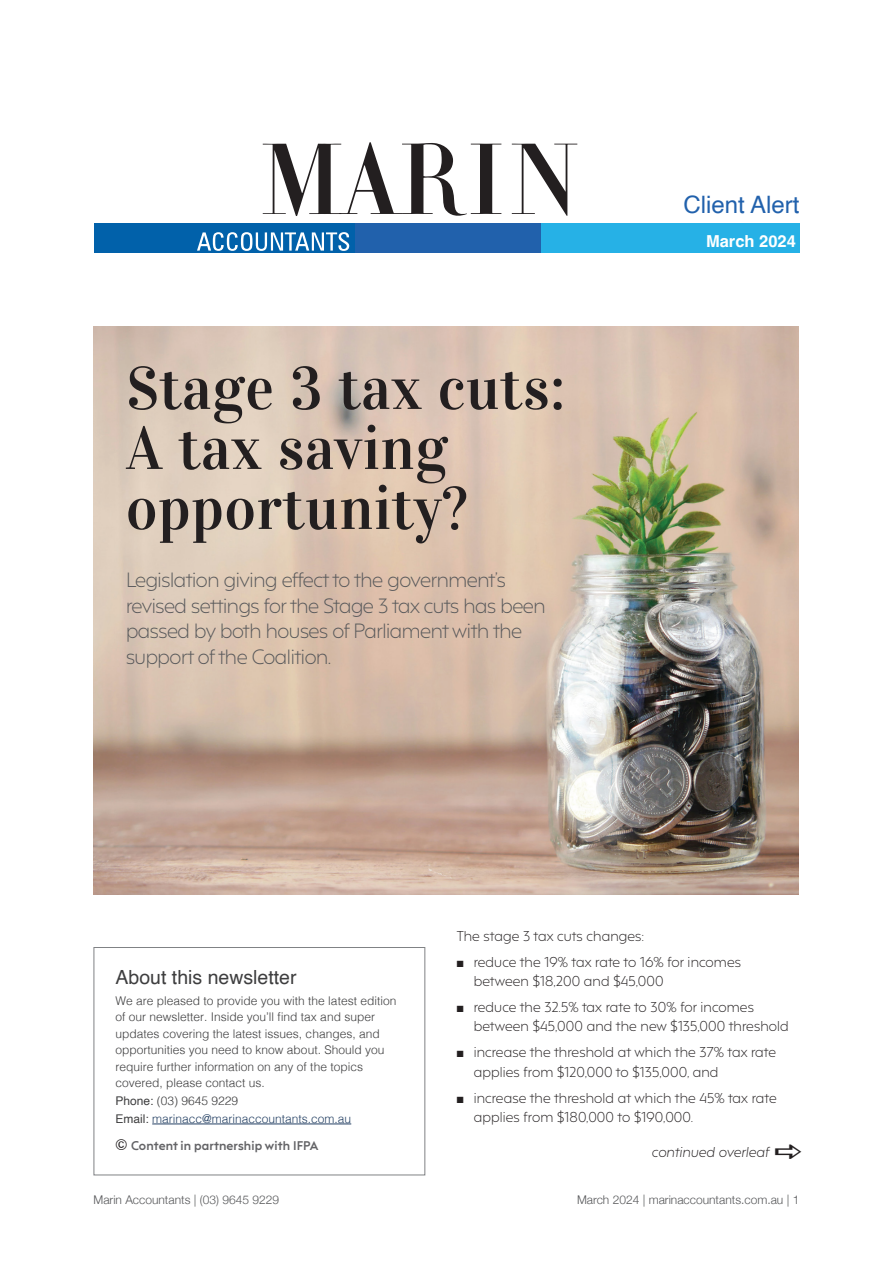
<style>
.page{position:relative;width:893px;height:1263px;background:#fff}
.page>*{position:absolute;margin:0;border:0;box-sizing:border-box;transform-origin:0 0}
.t1{font:60px/60px "Vidaloka";letter-spacing:.01em;color:#231f20}
.t2{font:24px "Helvetica";color:#2161ac}
.t3{font:300 19.5px/25.5px "F37 Hooj";letter-spacing:-.02em;color:#57585a}
.t4{font:19.5px "Helvetica";color:#3e3e3f}
.t5{font:700 16.5px "Helvetica";color:#fff}
.t6{font:300 13.5px/19.5px "F37 Hooj";letter-spacing:.01em;color:#231f20}
.t7{font:italic 300 13.5px "F37 Hooj";letter-spacing:.01em;color:#231f20}
.t8{font:300 12px/16.5px "Helvetica";color:#3e3e3f}
.t9{font:300 12px "Helvetica Neue";color:#57585a}
.t10{font:300 12px/18px "Helvetica";color:#254164}
.t11{font:700 12px "F37 Hooj";letter-spacing:.01em;color:#636366}
.s1{font-weight:400;color:#3e3e3f}
.s2{color:#3e3e3f}
</style>
<div class="page">
<img style="left:93px;top:327px;width:705px;height:568px">
<div style="left:450px;top:223px;width:349px;height:30px;background:#26b1e6"></div>
<div style="left:94px;top:223px;width:264px;height:30px;background:#0161aa"></div>
<svg style="left:197px;top:232px;width:152px;height:19px"></svg>
<svg style="left:512px;top:144px;width:65px;height:72px"></svg>
<svg style="left:263px;top:142px;width:238px;height:74px"></svg>
<hr style="left:152px;top:1123px;width:199px;height:1px;background:#254164">
<div style="left:94px;top:947px;width:331px;height:228px;border:1px solid #808285"></div>
<div style="left:355px;top:223px;width:186px;height:30px;background:#2161ac"></div>
<h1 class="t1" style="left:126px;top:359px;width:441px">Stage 3 tax cuts:<br>A tax saving opportunity?</h1>
<h3 class="t3" style="left:126px;top:565px;width:421px">Legislation giving effect to the government’s revised settings for the Stage 3 tax cuts has been passed by both houses of Parliament with the support of the Coalition.</h3>
<h2 class="t2" style="left:683px;top:186px;width:118px">Client Alert</h2>
<p class="t5" style="left:706px;top:231px;width:91px">March 2024</p>
<h3 class="t4" style="left:116px;top:962px;width:182px">About this newsletter</h3>
<p class="t8" style="left:116px;top:991px;width:282px">We are pleased to provide you with the latest edition of our newsletter. Inside you’ll find tax and super updates covering the latest issues, changes, and opportunities you need to know about. Should you require further information on any of the topics covered, please contact us.</p>
<p class="t10" style="left:116px;top:1091px;width:237px"><span class="s1">Phone:</span> <span class="s2">(03) 9645 9229<br></span><span class="s1">Email:</span> marinacc@marinaccountants.com.au</p>
<p class="t11" style="left:131px;top:1135px;width:189px">Content in partnership with IFPA</p>
<p class="t6" style="left:457px;top:924px;width:189px">The stage 3 tax cuts changes:</p>
<p class="t6" style="left:474px;top:950px;width:269px;text-indent:-17px">■ reduce the 19% tax rate to 16% for incomes between $18,200 and $45,000</p>
<p class="t6" style="left:474px;top:996px;width:317px;text-indent:-17px">■ reduce the 32.5% tax rate to 30% for incomes between $45,000 and the new $135,000 threshold</p>
<p class="t6" style="left:474px;top:1041px;width:304px;text-indent:-17px">■ increase the threshold at which the 37% tax rate applies from $120,000 to $135,000, and</p>
<p class="t6" style="left:474px;top:1086px;width:304px;text-indent:-17px">■ increase the threshold at which the 45% tax rate applies from $180,000 to $190,000.</p>
<p class="t7" style="left:652px;top:1140px;width:119px">continued overleaf</p>
<p class="t9" style="left:94px;top:1190px;width:187px">Marin Accountants | (03) 9645 9229</p>
<p class="t9" style="left:577px;top:1190px;width:224px">March 2024 | marinaccountants.com.au | 1</p>
</div>
